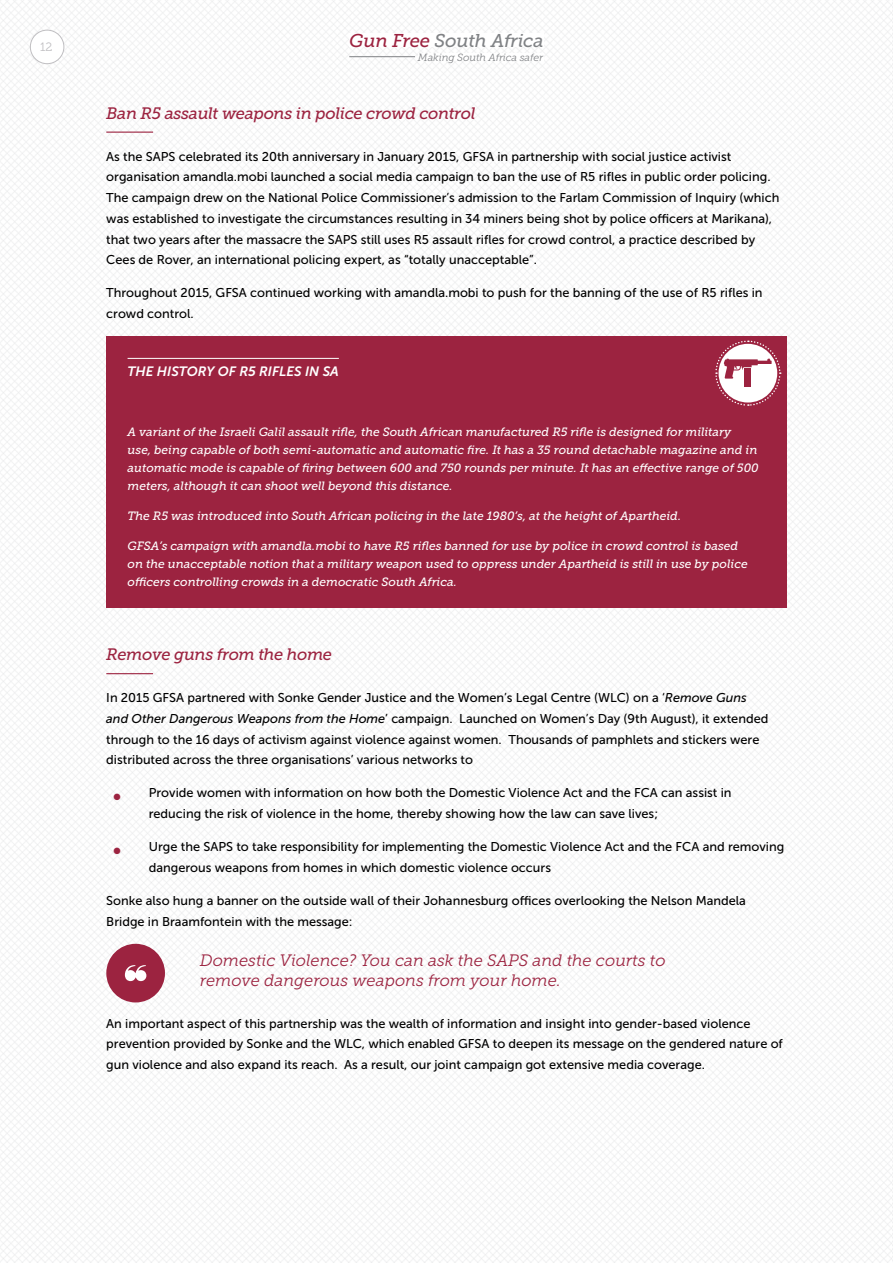
<style>
.page{position:relative;width:893px;height:1263px;background:#fff}
.page>*{position:absolute;margin:0;border:0;box-sizing:border-box;transform-origin:0 0}
.t1{font:italic 18.45px "Museo Slab 500";letter-spacing:-.01em;color:#808285}
.t2{font:italic 16.5px/19.5px "Museo Slab 300";color:#9c2340}
.t3{font:italic 16.5px "Museo Slab 500";letter-spacing:-.02em;color:#9c2340}
.t4{font:italic 13.5px "Museo Sans 700";color:#fff}
.t5{font:12.75px/20.7px "Museo Sans 500";color:#000}
.t6{font:12.15px "Museo Slab 300";color:#bfbec1}
.t7{font:italic 12px/18px "Museo Slab 500";color:#fff}
.t8{font:italic 10.5px "Museo Slab 300";letter-spacing:-.01em;color:#808285}
.s1{color:#9c2340}
.s2{font-style:italic}
.s3{font-size:21px;color:#9c2340}
</style>
<div class="page">
<img style="left:0;top:0;width:893px;height:1263px">
<div style="left:30px;top:30px;width:34px;height:34px;background:#fff;border-radius:50%"></div>
<div style="left:30px;top:30px;width:34px;height:34px;border:1px solid #bfbec1;border-radius:50%"></div>
<div style="left:349px;top:33px;width:195px;height:14px;background:#fff"></div>
<div style="left:418px;top:53px;width:125px;height:8px;background:#fff"></div>
<hr style="left:349px;top:56px;width:66px;height:1px;background:#808285">
<hr style="left:106px;top:132px;width:47px;height:1px;background:#9c2340">
<hr style="left:106px;top:673px;width:47px;height:1px;background:#9c2340">
<div style="left:106px;top:336px;width:681px;height:271px;background:#9c2340"></div>
<hr style="left:128px;top:358px;width:211px;height:1px;background:#fff">
<svg style="left:715px;top:340px;width:66px;height:66px"></svg>
<div style="left:106px;top:944px;width:59px;height:58px;background:#9c2340;border-radius:50%"></div>
<svg style="left:125px;top:965px;width:21px;height:16px"></svg>
<p class="t6" style="left:40px;top:41px;width:14px">12</p>
<h1 class="t1" style="left:349px;top:31px;width:196px"><span class="s1">Gun Free</span> South Africa</h1>
<p class="t8" style="left:418px;top:51px;width:127px">Making South Africa safer</p>
<p class="t3" style="left:106px;top:104px;width:371px">Ban R5 assault weapons in police crowd control</p>
<p class="t5" style="left:106px;top:146px;width:675px">As the SAPS celebrated its 20th anniversary in January 2015, GFSA in partnership with social justice activist organisation amandla.mobi launched a social media campaign to ban the use of R5 rifles in public order policing.<br>The campaign drew on the National Police Commissioner’s admission to the Farlam Commission of Inquiry (which was established to investigate the circumstances resulting in 34 miners being shot by police officers at Marikana), that two years after the massacre the SAPS still uses R5 assault rifles for crowd control, a practice described by Cees de Rover, an international policing expert, as “totally unacceptable”.</p>
<p class="t5" style="left:106px;top:282px;width:658px">Throughout 2015, GFSA continued working with amandla.mobi to push for the banning of the use of R5 rifles in crowd control.</p>
<p class="t4" style="left:128px;top:363px;width:213px">THE HISTORY OF R5 RIFLES IN SA</p>
<p class="t7" style="left:128px;top:423px;width:633px">A variant of the Israeli Galil assault rifle, the South African manufactured R5 rifle is designed for military<br>use, being capable of both semi-automatic and automatic fire. It has a 35 round detachable magazine and in automatic mode is capable of firing between 600 and 750 rounds per minute. It has an effective range of 500 meters, although it can shoot well beyond this distance.</p>
<p class="t7" style="left:128px;top:507px;width:555px">The R5 was introduced into South African policing in the late 1980’s, at the height of Apartheid.</p>
<p class="t7" style="left:128px;top:537px;width:622px">GFSA’s campaign with amandla.mobi to have R5 rifles banned for use by police in crowd control is based on the unacceptable notion that a military weapon used to oppress under Apartheid is still in use by police officers controlling crowds in a democratic South Africa.</p>
<p class="t3" style="left:106px;top:645px;width:227px">Remove guns from the home</p>
<p class="t5" style="left:106px;top:688px;width:664px">In 2015 GFSA partnered with Sonke Gender Justice and the Women’s Legal Centre (WLC) on a ‘<span class="s2">Remove Guns and Other Dangerous Weapons from the Home</span>’ campaign. Launched on Women’s Day (9th August), it extended through to the 16 days of activism against violence against women. Thousands of pamphlets and stickers were distributed across the three organisations’ various networks to</p>
<p class="t5" style="left:149px;top:782px;width:584px;text-indent:-36px"><span class="s3">•</span> Provide women with information on how both the Domestic Violence Act and the FCA can assist in reducing the risk of violence in the home, thereby showing how the law can save lives;</p>
<p class="t5" style="left:149px;top:837px;width:637px;text-indent:-36px"><span class="s3">•</span> Urge the SAPS to take responsibility for implementing the Domestic Violence Act and the FCA and removing dangerous weapons from homes in which domestic violence occurs</p>
<p class="t5" style="left:106px;top:891px;width:641px">Sonke also hung a banner on the outside wall of their Johannesburg offices overlooking the Nelson Mandela<br>Bridge in Braamfontein with the message:</p>
<p class="t2" style="left:200px;top:951px;width:467px">Domestic Violence? You can ask the SAPS and the courts to remove dangerous weapons from your home.</p>
<p class="t5" style="left:106px;top:1013px;width:678px">An important aspect of this partnership was the wealth of information and insight into gender-based violence prevention provided by Sonke and the WLC, which enabled GFSA to deepen its message on the gendered nature of gun violence and also expand its reach. As a result, our joint campaign got extensive media coverage.</p>
</div>
